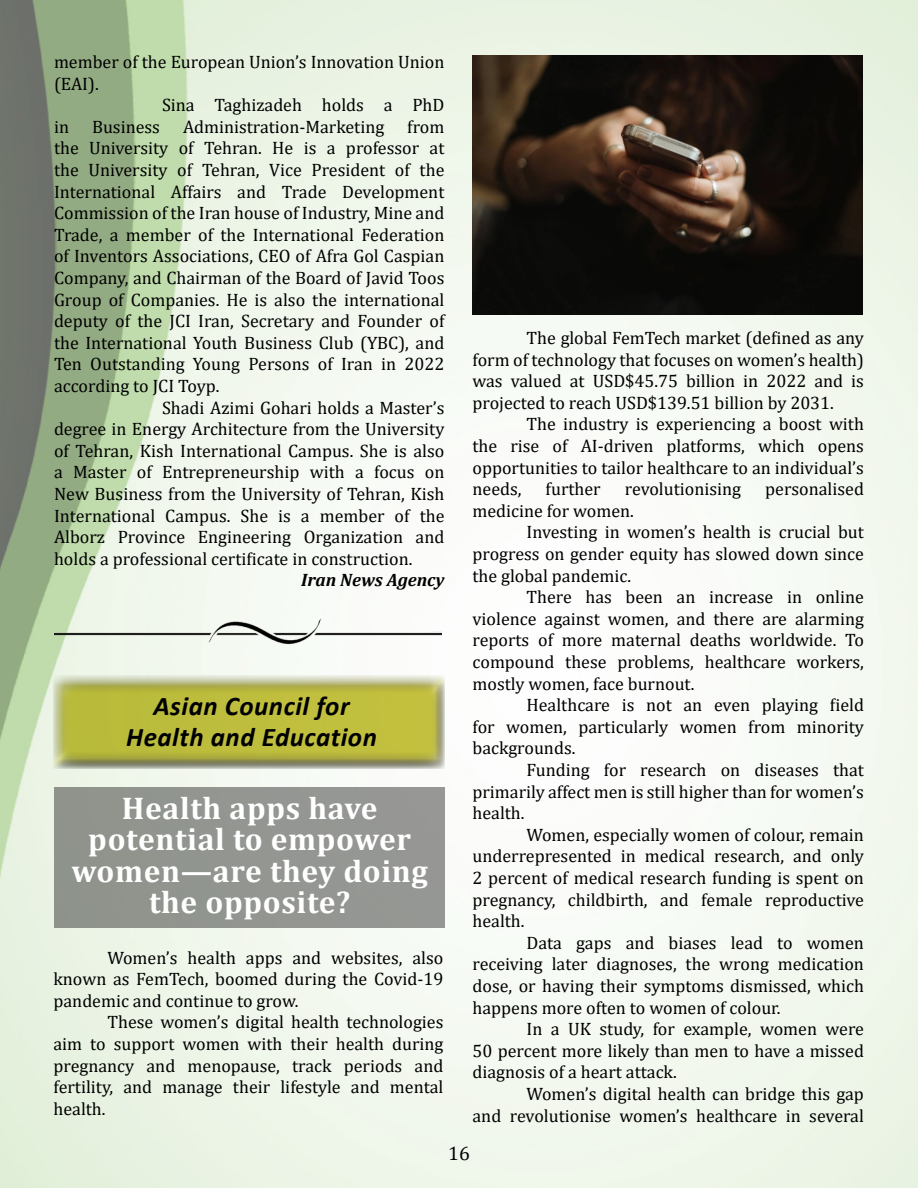
<style>
.page{position:relative;width:918px;height:1188px;background:#fff}
.page>*{position:absolute;margin:0;border:0;box-sizing:border-box;transform-origin:0 0}
.Head{font:700 31.5px/31.5px "Cambria";letter-spacing:.02em;color:#fff;text-align:center}
.Head-2{font:italic 700 27px "Calibri";letter-spacing:.02em;color:#000}
.t1{font:19.5px "Cambria";color:#000}
.Body{font:18px/21.6px "Cambria";color:#000;text-align:justify}
.Source{font:italic 700 18px "Cambria";color:#000}
</style>
<div class="page">
<img style="left:0;top:0;width:918px;height:1188px">
<img style="left:54px;top:617px;width:387px;height:35px">
<div style="left:53px;top:657px;width:393px;height:113px;background:#f6faf4"></div>
<div style="left:53px;top:675px;width:393px;height:95px;background:#000;opacity:.75"></div>
<div style="left:55px;top:787px;width:390px;height:140px;background:#939691"></div>
<img style="left:473px;top:56px;width:390px;height:259px">
<p class="Body" style="left:54px;top:51px;width:392px">member of the European Union’s Innovation Union (EAI).</p>
<p class="Body" style="left:162px;top:94px;width:284px">Sina Taghizadeh holds a PhD</p>
<p class="Body" style="left:54px;top:116px;width:17px">in</p>
<p class="Body" style="left:92px;top:116px;width:69px">Business</p>
<p class="Body" style="left:183px;top:116px;width:203px">Administration-Marketing</p>
<p class="Body" style="left:54px;top:116px;width:392px;text-indent:353px">from the University of Tehran. He is a professor at the University of Tehran, Vice President of the International Affairs and Trade Development Commission of the Iran house of Industry, Mine and Trade, a member of the International Federation of Inventors Associations, CEO of Afra Gol Caspian Company, and Chairman of the Board of Javid Toos Group of Companies. He is also the international deputy of the JCI Iran, Secretary and Founder of the International Youth Business Club (YBC), and Ten Outstanding Young Persons of Iran in 2022 according to JCI Toyp.</p>
<p class="Body" style="left:54px;top:397px;width:392px;text-indent:108px">Shadi Azimi Gohari holds a Master’s degree in Energy Architecture from the University of Tehran, Kish International Campus. She is also a Master of Entrepreneurship with a focus on New Business from the University of Tehran, Kish International Campus. She is a member of the Alborz Province Engineering Organization and holds a professional certificate in construction.</p>
<p class="Source" style="left:301px;top:568px;width:145px">Iran News Agency</p>
<p class="Head-2" style="left:153px;top:687px;width:198px">Asian Council for</p>
<p class="Head-2" style="left:126px;top:718px;width:252px">Health and Education</p>
<p class="Head" style="left:72px;top:791px;width:358px">Health apps have potential to empower women—are they doing the opposite?</p>
<p class="Body" style="left:53px;top:947px;width:392px;text-indent:54px">Women’s health apps and websites, also known as FemTech, boomed during the Covid-19 pandemic and continue to grow.</p>
<p class="Body" style="left:53px;top:1011px;width:392px;text-indent:54px">These women’s digital health technologies aim to support women with their health during pregnancy and menopause, track periods and fertility, and manage their lifestyle and mental health.</p>
<p class="Body" style="left:473px;top:327px;width:393px;text-indent:54px">The global FemTech market (defined as any form of technology that focuses on women’s health) was valued at USD$45.75 billion in 2022 and is projected to reach USD$139.51 billion by 2031.</p>
<p class="Body" style="left:473px;top:413px;width:393px;text-indent:54px">The industry is experiencing a boost with the rise of AI-driven platforms, which opens opportunities to tailor healthcare to an individual’s needs,</p>
<p class="Body" style="left:546px;top:478px;width:57px">further</p>
<p class="Body" style="left:625px;top:478px;width:118px">revolutionising</p>
<p class="Body" style="left:765px;top:478px;width:100px">personalised</p>
<p class="Body" style="left:473px;top:500px;width:163px">medicine for women.</p>
<p class="Body" style="left:473px;top:521px;width:393px;text-indent:54px">Investing in women’s health is crucial but progress on gender equity has slowed down since the global pandemic.</p>
<p class="Body" style="left:473px;top:586px;width:393px;text-indent:54px">There has been an increase in online violence against women, and there are alarming reports of more maternal deaths worldwide. To compound these problems, healthcare workers, mostly women, face burnout.</p>
<p class="Body" style="left:473px;top:694px;width:393px;text-indent:54px">Healthcare is not an even playing field for women, particularly women from minority backgrounds.</p>
<p class="Body" style="left:473px;top:759px;width:393px;text-indent:54px">Funding for research on diseases that primarily affect men is still higher than for women’s health.</p>
<p class="Body" style="left:473px;top:824px;width:393px;text-indent:54px">Women, especially women of colour, remain underrepresented in medical research, and only 2 percent of medical research funding is spent on pregnancy, childbirth, and female reproductive health.</p>
<p class="Body" style="left:473px;top:932px;width:393px;text-indent:54px">Data gaps and biases lead to women receiving later diagnoses, the wrong medication dose, or having their symptoms dismissed, which happens more often to women of colour.</p>
<p class="Body" style="left:473px;top:1018px;width:393px;text-indent:54px">In a UK study, for example, women were 50 percent more likely than men to have a missed diagnosis of a heart attack.</p>
<p class="Body" style="left:473px;top:1083px;width:393px;text-align:right">Women’s digital health can bridge this gap<br>and revolutionise women’s healthcare in several</p>
<p class="t1" style="left:448px;top:1142px;width:23px">16</p>
</div>
